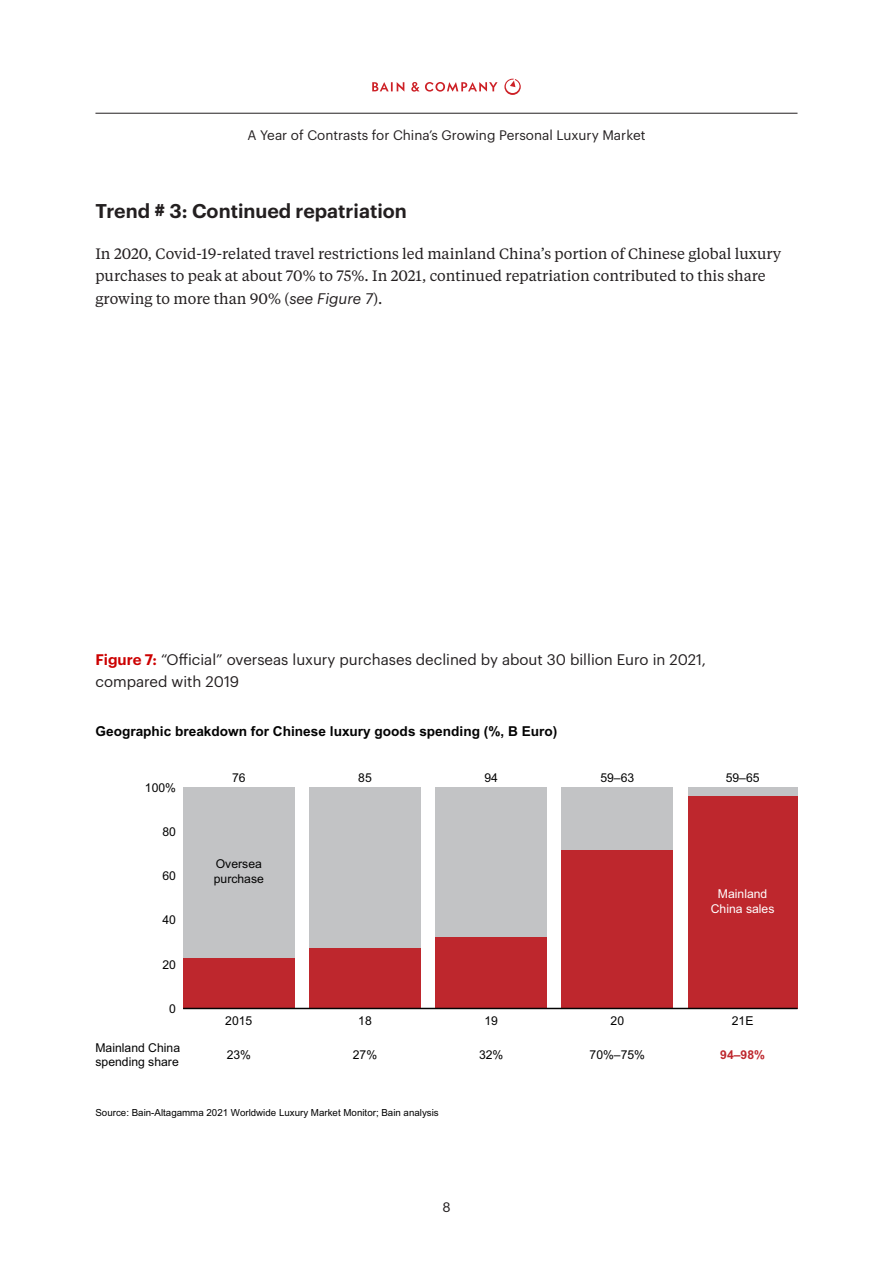
<style>
.page{position:relative;width:893px;height:1263px;background:#fff}
.page>*{position:absolute;margin:0;border:0;box-sizing:border-box;transform-origin:0 0}
.Subhead_1{font:600 19.5px "Graphik";color:#231f20}
.Body_text{font:15px/22.5px "Tiempos Text";color:#231f20}
.Chart_tagline{font:15px/22.5px "Graphik";color:#231f20}
.t1{font:700 13.65px "Arial";color:#030303}
.Publication_header_C{font:13.5px "Graphik";color:#231f20}
.Footer_Page{font:13.5px "Graphik";color:#231f20}
.t2{font:12.15px/14.7px "Arial";color:#030303}
.t3{font:12.15px/14.7px "Arial";color:#fff;text-align:center}
.t4{font:700 12.15px "Arial";color:#be272d}
.t5{font:9.75px "Arial";color:#030303}
.s1{font-family:"Graphik";font-style:italic}
.s2{font-weight:600;color:#c00}
</style>
<div class="page">
<hr style="left:95px;top:113px;width:702px;height:1px;background:#231f20">
<svg style="left:372px;top:82px;width:32px;height:10px"></svg>
<svg style="left:411px;top:82px;width:8px;height:10px"></svg>
<svg style="left:425px;top:82px;width:73px;height:10px"></svg>
<svg style="left:504px;top:79px;width:17px;height:16px"></svg>
<div style="left:183px;top:958px;width:112px;height:50px;background:#be272d"></div>
<div style="left:183px;top:787px;width:112px;height:171px;background:#c2c3c5"></div>
<div style="left:309px;top:948px;width:112px;height:60px;background:#be272d"></div>
<div style="left:309px;top:787px;width:112px;height:161px;background:#c2c3c5"></div>
<div style="left:435px;top:937px;width:112px;height:71px;background:#be272d"></div>
<div style="left:435px;top:787px;width:112px;height:150px;background:#c2c3c5"></div>
<div style="left:562px;top:849px;width:111px;height:159px;background:#be272d"></div>
<div style="left:562px;top:787px;width:111px;height:62px;background:#c2c3c5"></div>
<div style="left:688px;top:796px;width:109px;height:212px;background:#be272d"></div>
<div style="left:688px;top:787px;width:109px;height:9px;background:#c2c3c5"></div>
<hr style="left:183px;top:1008px;width:614px;height:1px;background:#030303">
<p class="Publication_header_C" style="left:247px;top:125px;width:400px">A Year of Contrasts for China’s Growing Personal Luxury Market</p>
<p class="Subhead_1" style="left:95px;top:196px;width:313px">Trend # 3: Continued repatriation</p>
<p class="Body_text" style="left:95px;top:242px;width:687px">In 2020, Covid-19-related travel restrictions led mainland China’s portion of Chinese global luxury purchases to peak at about 70% to 75%. In 2021, continued repatriation contributed to this share growing to more than 90% (<span class="s1">see Figure 7</span>).</p>
<p class="Chart_tagline" style="left:95px;top:647px;width:612px"><span class="s2">Figure 7:</span> “Official” overseas luxury purchases declined by about 30 billion Euro in 2021, compared with 2019</p>
<p class="t1" style="left:95px;top:722px;width:463px">Geographic breakdown for Chinese luxury goods spending (%, B Euro)</p>
<p class="t2" style="left:145px;top:780px;width:33px">100%</p>
<p class="t2" style="left:162px;top:824px;width:15px">80</p>
<p class="t2" style="left:162px;top:868px;width:15px">60</p>
<p class="t2" style="left:162px;top:913px;width:15px">40</p>
<p class="t2" style="left:162px;top:957px;width:15px">20</p>
<p class="t2" style="left:169px;top:1001px;width:8px">0</p>
<p class="t2" style="left:232px;top:771px;width:15px">76</p>
<p class="t2" style="left:358px;top:771px;width:15px">85</p>
<p class="t2" style="left:484px;top:771px;width:15px">94</p>
<p class="t2" style="left:600px;top:771px;width:35px">59–63</p>
<p class="t2" style="left:214px;top:857px;width:52px">Oversea purchase</p>
<p class="t2" style="left:726px;top:771px;width:35px">59–65</p>
<p class="t3" style="left:711px;top:886px;width:65px">Mainland<br>China sales</p>
<p class="t2" style="left:95px;top:1040px;width:86px">Mainland China spending share</p>
<p class="t2" style="left:225px;top:1014px;width:29px">2015</p>
<p class="t2" style="left:358px;top:1014px;width:15px">18</p>
<p class="t2" style="left:484px;top:1014px;width:15px">19</p>
<p class="t2" style="left:611px;top:1014px;width:15px">20</p>
<p class="t2" style="left:732px;top:1014px;width:23px">21E</p>
<p class="t2" style="left:227px;top:1047px;width:26px">23%</p>
<p class="t2" style="left:353px;top:1047px;width:26px">27%</p>
<p class="t2" style="left:479px;top:1047px;width:26px">32%</p>
<p class="t2" style="left:590px;top:1047px;width:57px">70%–75%</p>
<p class="t4" style="left:720px;top:1046px;width:46px">94–98%</p>
<p class="t5" style="left:95px;top:1106px;width:345px">Source: Bain-Altagamma 2021 Worldwide Luxury Market Monitor; Bain analysis</p>
<p class="Footer_Page" style="left:442px;top:1197px;width:10px">8</p>
</div>
